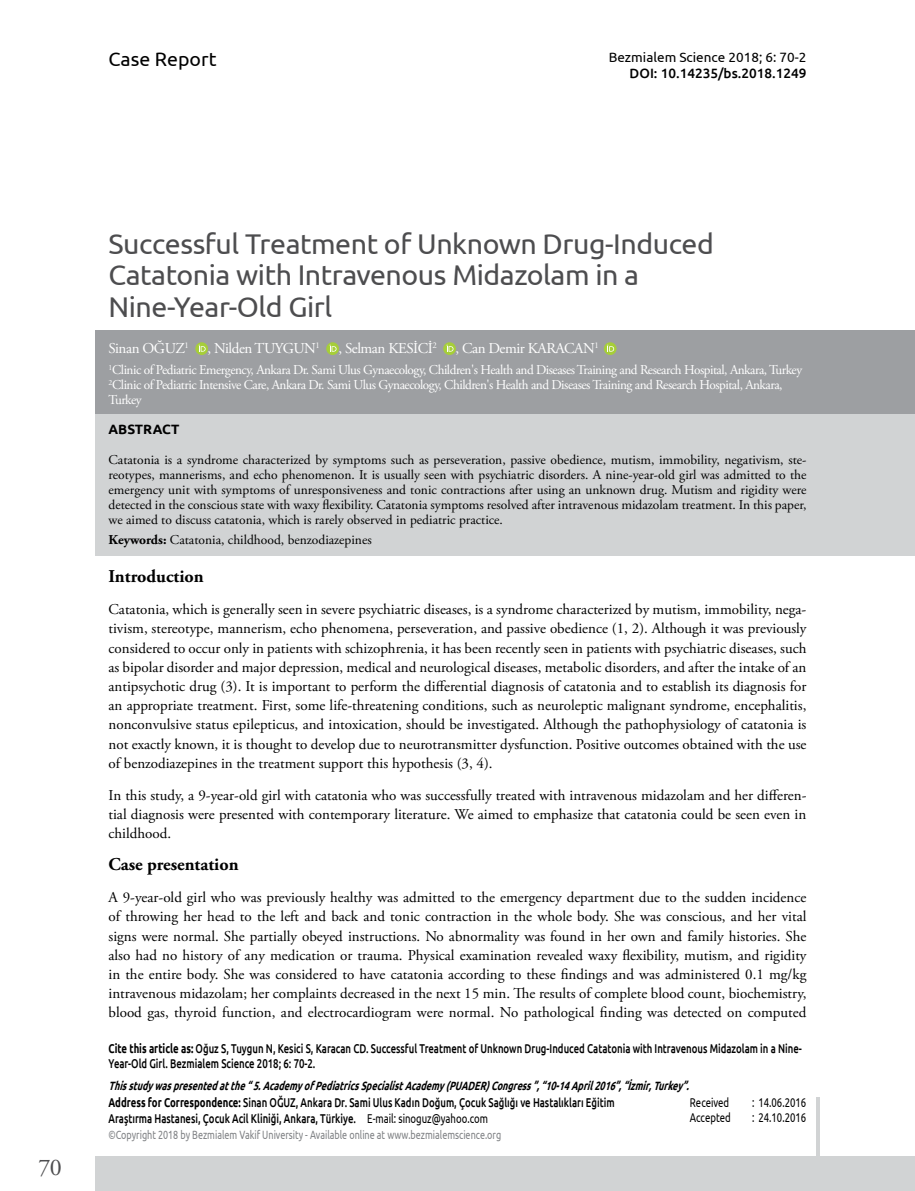
<style>
.page{position:relative;width:915px;height:1191px;background:#fff}
.page>*{position:absolute;margin:0;border:0;box-sizing:border-box;transform-origin:0 0}
.t1{font:28.5px/31.5px "Ubuntu";letter-spacing:-.015em;color:#4d4d4f}
.t2{font:24px "Adobe Garamond Pro";color:#4d4d4f}
.t3{font:19.5px "Ubuntu";color:#000}
.t4{font:700 18px "Adobe Garamond Pro";color:#000}
.t5{font:15px/19.2px "Adobe Garamond Pro";color:#000;text-align:justify}
.t6{font:15px "Adobe Garamond Pro";letter-spacing:-.03em;color:#fff}
.t7{font:13.5px/15px "Adobe Garamond Pro";color:#000;text-align:justify}
.t8{font:13.5px/15px "Adobe Garamond Pro";letter-spacing:-.035em;color:#fff}
.t9{font:13.5px "Ubuntu";color:#000}
.t10{font:500 13.5px "Ubuntu";color:#000}
.t11{font:700 13.5px "Ubuntu";color:#000}
.t12{font:500 12.75px/15.3px "Ubuntu";color:#000;scale:.75 1}
.t13{font:12.75px "Ubuntu";color:#000;scale:.75 1}
.t14{font:italic 700 12px "Ubuntu";color:#000;scale:.75 1}
.t15{font:12px "Ubuntu";color:#808285;scale:.75 1}
.s1{font-weight:700}
.s2{font-weight:400}
</style>
<div class="page">
<div style="left:96px;top:1157px;width:818px;height:34px;background:#d1d3d4"></div>
<svg style="left:815px;top:1097px;width:4px;height:60px"></svg>
<div style="left:96px;top:404px;width:818px;height:152px;background:#d1d3d4"></div>
<div style="left:96px;top:330px;width:818px;height:83px;background:#9d9fa2"></div>
<svg style="left:195px;top:342px;width:13px;height:13px"></svg>
<svg style="left:199px;top:345px;width:6px;height:7px"></svg>
<svg style="left:326px;top:342px;width:13px;height:13px"></svg>
<svg style="left:329px;top:345px;width:7px;height:7px"></svg>
<svg style="left:443px;top:342px;width:13px;height:13px"></svg>
<svg style="left:446px;top:345px;width:7px;height:7px"></svg>
<svg style="left:603px;top:342px;width:13px;height:13px"></svg>
<svg style="left:607px;top:345px;width:7px;height:7px"></svg>
<h3 class="t3" style="left:108px;top:47px;width:109px">Case Report</h3>
<p class="t9" style="left:608px;top:49px;width:199px">Bezmialem Science 2018; 6: 70-2</p>
<p class="t10" style="left:629px;top:65px;width:178px">DOI: 10.14235/bs.2018.1249</p>
<h2 class="t2" style="left:38px;top:1152px;width:25px">70</h2>
<h1 class="t1" style="left:108px;top:227px;width:606px">Successful Treatment of Unknown Drug-Induced<br>Catatonia with Intravenous Midazolam in a<br>Nine-Year-Old Girl</h1>
<p class="t6" style="left:108px;top:339px;width:491px">Sinan OĞUZ<sup>1</sup> , Nilden TUYGUN<sup>1</sup> , Selman KESİCİ<sup>2</sup> , Can Demir KARACAN<sup>1</sup></p>
<p class="t8" style="left:108px;top:363px;width:695px"><sup>1</sup>Clinic of Pediatric Emergency, Ankara Dr. Sami Ulus Gynaecology, Children's Health and Diseases Training and Research Hospital, Ankara, Turkey<br><sup>2</sup>Clinic of Pediatric Intensive Care, Ankara Dr. Sami Ulus Gynaecology, Children's Health and Diseases Training and Research Hospital, Ankara,<br>Turkey</p>
<p class="t11" style="left:108px;top:421px;width:72px">ABSTRACT</p>
<p class="t7" style="left:108px;top:453px;width:699px">Catatonia is a syndrome characterized by symptoms such as perseveration, passive obedience, mutism, immobility, negativism, ste&shy;reotypes, mannerisms, and echo phenomenon. It is usually seen with psychiatric disorders. A nine-year-old girl was admitted to the emergency unit with symptoms of unresponsiveness and tonic contractions after using an unknown drug. Mutism and rigidity were detected in the conscious state with waxy flexibility. Catatonia symptoms resolved after intravenous midazolam treatment. In this paper, we aimed to discuss catatonia, which is rarely observed in pediatric practice.</p>
<p class="t7" style="left:108px;top:532px;width:265px"><span class="s1">Keywords:</span> Catatonia, childhood, benzodiazepines</p>
<p class="t4" style="left:108px;top:566px;width:97px">Introduction</p>
<p class="t5" style="left:108px;top:600px;width:699px">Catatonia, which is generally seen in severe psychiatric diseases, is a syndrome characterized by mutism, immobility, nega&shy;tivism, stereotype, mannerism, echo phenomena, perseveration, and passive obedience (1, 2). Although it was previously considered to occur only in patients with schizophrenia, it has been recently seen in patients with psychiatric diseases, such as bipolar disorder and major depression, medical and neurological diseases, metabolic disorders, and after the intake of an antipsychotic drug (3). It is important to perform the differential diagnosis of catatonia and to establish its diagnosis for an appropriate treatment. First, some life-threatening conditions, such as neuroleptic malignant syndrome, encephalitis, nonconvulsive status epilepticus, and intoxication, should be investigated. Although the pathophysiology of catatonia is not exactly known, it is thought to develop due to neurotransmitter dysfunction. Positive outcomes obtained with the use of benzodiazepines in the treatment support this hypothesis (3, 4).</p>
<p class="t5" style="left:108px;top:786px;width:699px">In this study, a 9-year-old girl with catatonia who was successfully treated with intravenous midazolam and her differen&shy;tial diagnosis were presented with contemporary literature. We aimed to emphasize that catatonia could be seen even in childhood.</p>
<p class="t4" style="left:108px;top:854px;width:131px">Case presentation</p>
<p class="t5" style="left:108px;top:888px;width:699px">A 9-year-old girl who was previously healthy was admitted to the emergency department due to the sudden incidence of throwing her head to the left and back and tonic contraction in the whole body. She was conscious, and her vital signs were normal. She partially obeyed instructions. No abnormality was found in her own and family histories. She also had no history of any medication or trauma. Physical examination revealed waxy flexibility, mutism, and rigidity in the entire body. She was considered to have catatonia according to these findings and was administered 0.1 mg/kg intravenous midazolam; her complaints decreased in the next 15 min. The results of complete blood count, biochemistry, blood gas, thyroid function, and electrocardiogram were normal. No pathological finding was detected on computed</p>
<p class="t12" style="left:108px;top:1040px;width:925px"><span class="s1">Cite this article as:</span> Oğuz S, Tuygun N, Kesici S, Karacan CD. Successful Treatment of Unknown Drug-Induced Catatonia with Intravenous Midazolam in a Nine-<br>Year-Old Girl. Bezmialem Science 2018; 6: 70-2.</p>
<p class="t14" style="left:108px;top:1078px;width:780px">Thisstudywaspresentedatthe“5.AcademyofPediatricsSpecialistAcademy(PUADER)Congress”,“10-14April2016”,“İzmir,Turkey”.</p>
<p class="t12" style="left:108px;top:1094px;width:676px"><span class="s1">Address for Correspondence:</span> Sinan OĞUZ, Ankara Dr. Sami Ulus Kadın Doğum, Çocuk Sağlığı ve Hastalıkları Eğitim<br>Araştırma Hastanesi, Çocuk Acil Kliniği, Ankara, Türkiye. <span class="s2">E-mail: sinoguz@yahoo.com</span></p>
<p class="t15" style="left:108px;top:1127px;width:525px">©Copyright 2018 by Bezmialem Vakif University - Available online at www.bezmialemscience.org</p>
<p class="t13" style="left:689px;top:1095px;width:54px">Received</p>
<p class="t13" style="left:752px;top:1095px;width:73px">: 14.06.2016</p>
<p class="t13" style="left:689px;top:1109px;width:56px">Accepted</p>
<p class="t13" style="left:752px;top:1109px;width:73px">: 24.10.2016</p>
</div>
